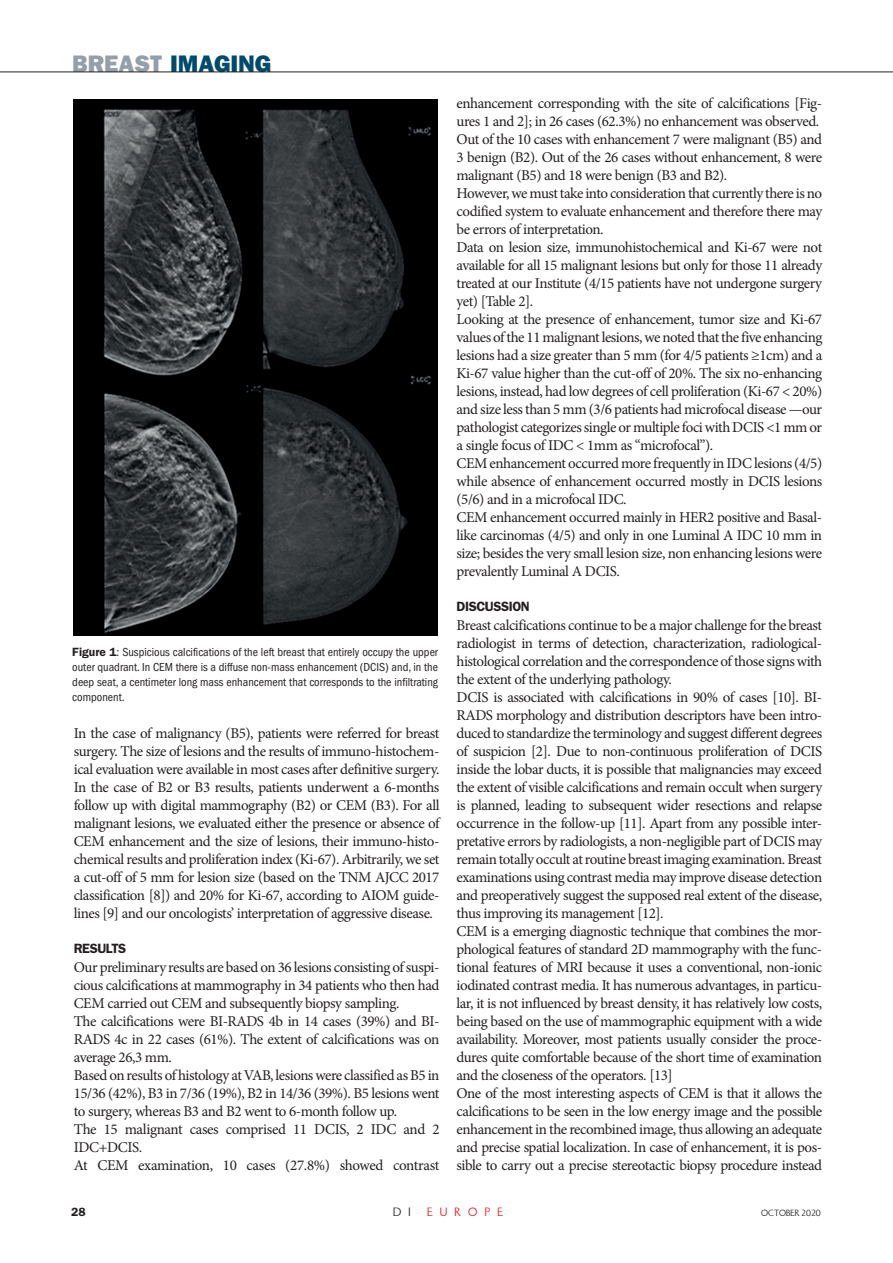
<style>
.page{position:relative;width:893px;height:1263px;background:#fff}
.page>*{position:absolute;margin:0;border:0;box-sizing:border-box;transform-origin:0 0}
.t1{font:24px "ITC Franklin Gothic Std Hvy";color:#004b6c}
.t2{font:15px/18px "Minion Pro";letter-spacing:-.03em;color:#231f20}
.t3{font:600 13.5px "ITC Franklin Gothic Std";letter-spacing:-.03em;color:#231f20}
.t4{font:condensed 12px/15px "ITC Franklin Gothic Std";color:#231f20;text-align:justify}
.t5{font:12px "OPTI Susan";letter-spacing:.6em;color:#ee1d23}
.t6{font:600 12px "ITC Franklin Gothic Std";color:#231f20}
.t7{font:12px "OPTI Susan";color:#231f20}
.t8{font:9px "OPTI Susan";color:#231f20}
.s1{color:#94a0a9}
.s2{font-weight:600;font-stretch:normal}
</style>
<div class="page">
<hr style="left:0;top:72px;width:893px;height:1px;background:#231f20">
<img style="left:74px;top:100px;width:363px;height:535px">
<h1 class="t1" style="left:72px;top:50px;width:201px"><span class="s1">BREAST</span> IMAGING</h1>
<p class="t4" style="left:72px;top:645px;width:367px"><span class="s2">Figure 1</span>: Suspicious calcifications of the left breast that entirely occupy the upper outer quadrant. In CEM there is a diffuse non-mass enhancement (DCIS) and, in the deep seat, a centimeter long mass enhancement that corresponds to the infiltrating component.</p>
<p class="t2" style="left:74px;top:724px;width:367px;text-align:justify">In the case of malignancy (B5), patients were referred for breast surgery. The size of lesions and the results of immuno-histochem&shy;ical evaluation were available in most cases after definitive surgery.<br>In the case of B2 or B3 results, patients underwent a 6-months follow up with digital mammography (B2) or CEM (B3). For all malignant lesions, we evaluated either the presence or absence of CEM enhancement and the size of lesions, their immuno-histo&shy;chemical results and proliferation index (Ki-67). Arbitrarily, we set a cut-off of 5 mm for lesion size (based on the TNM AJCC 2017 classification [8]) and 20% for Ki-67, according to AIOM guide&shy;lines [9] and our oncologists’ interpretation of aggressive disease.</p>
<p class="t3" style="left:74px;top:941px;width:54px">RESULTS</p>
<p class="t2" style="left:74px;top:958px;width:367px">Our preliminary results are based on 36 lesions consisting of suspi&shy;cious calcifications at mammography in 34 patients who then had CEM carried out CEM and subsequently biopsy sampling.<br>The calcifications were BI-RADS 4b in 14 cases (39%) and BI-RADS 4c in 22 cases (61%). The extent of calcifications was on average 26,3 mm.<br>Based on results of histology at VAB, lesions were classified as B5 in 15/36 (42%), B3 in 7/36 (19%), B2 in 14/36 (39%). B5 lesions went to surgery, whereas B3 and B2 went to 6-month follow up.<br>The 15 malignant cases comprised 11 DCIS, 2 IDC and 2<br>IDC+DCIS.<br>At CEM examination, 10 cases (27.8%) showed contrast</p>
<p class="t2" style="left:456px;top:94px;width:367px">enhancement corresponding with the site of calcifications [Fig&shy;ures 1 and 2]; in 26 cases (62.3%) no enhancement was observed.<br>Out of the 10 cases with enhancement 7 were malignant (B5) and 3 benign (B2). Out of the 26 cases without enhancement, 8 were malignant (B5) and 18 were benign (B3 and B2).<br>However, we must take into consideration that currently there is no codified system to evaluate enhancement and therefore there may be errors of interpretation.<br>Data on lesion size, immunohistochemical and Ki-67 were not available for all 15 malignant lesions but only for those 11 already treated at our Institute (4/15 patients have not undergone surgery yet) [Table 2].<br>Looking at the presence of enhancement, tumor size and Ki-67 values of the 11 malignant lesions, we noted that the five enhancing lesions had a size greater than 5 mm (for 4/5 patients ≥1cm) and a Ki-67 value higher than the cut-off of 20%. The six no-enhancing lesions, instead, had low degrees of cell proliferation (Ki-67 &lt; 20%) and size less than 5 mm (3/6 patients had microfocal disease —our pathologist categorizes single or multiple foci with DCIS &lt;1 mm or a single focus of IDC &lt; 1mm as “microfocal”).<br>CEM enhancement occurred more frequently in IDC lesions (4/5) while absence of enhancement occurred mostly in DCIS lesions (5/6) and in a microfocal IDC.<br>CEM enhancement occurred mainly in HER2 positive and Basal&shy;like carcinomas (4/5) and only in one Luminal A IDC 10 mm in size; besides the very small lesion size, non enhancing lesions were prevalently Luminal A DCIS.</p>
<p class="t3" style="left:456px;top:599px;width:75px">DISCUSSION</p>
<p class="t2" style="left:456px;top:616px;width:367px">Breast calcifications continue to be a major challenge for the breast radiologist in terms of detection, characterization, radiological&shy;histological correlation and the correspondence of those signs with the extent of the underlying pathology.<br>DCIS is associated with calcifications in 90% of cases [10]. BI-RADS morphology and distribution descriptors have been intro&shy;duced to standardize the terminology and suggest different degrees of suspicion [2]. Due to non-continuous proliferation of DCIS inside the lobar ducts, it is possible that malignancies may exceed the extent of visible calcifications and remain occult when surgery is planned, leading to subsequent wider resections and relapse occurrence in the follow-up [11]. Apart from any possible inter&shy;pretative errors by radiologists, a non-negligible part of DCIS may remain totally occult at routine breast imaging examination. Breast examinations using contrast media may improve disease detection and preoperatively suggest the supposed real extent of the disease, thus improving its management [12].<br>CEM is a emerging diagnostic technique that combines the mor&shy;phological features of standard 2D mammography with the func&shy;tional features of MRI because it uses a conventional, non-ionic iodinated contrast media. It has numerous advantages, in particu&shy;lar, it is not influenced by breast density, it has relatively low costs, being based on the use of mammographic equipment with a wide availability. Moreover, most patients usually consider the proce&shy;dures quite comfortable because of the short time of examination and the closeness of the operators. [13]<br>One of the most interesting aspects of CEM is that it allows the calcifications to be seen in the low energy image and the possible enhancement in the recombined image, thus allowing an adequate and precise spatial localization. In case of enhancement, it is pos&shy;sible to carry out a precise stereotactic biopsy procedure instead</p>
<p class="t6" style="left:71px;top:1205px;width:16px">28</p>
<p class="t7" style="left:393px;top:1205px;width:19px">D I</p>
<p class="t5" style="left:427px;top:1205px;width:77px">EUROPE</p>
<p class="t8" style="left:761px;top:1208px;width:61px">OCTOBER 2020</p>
</div>
